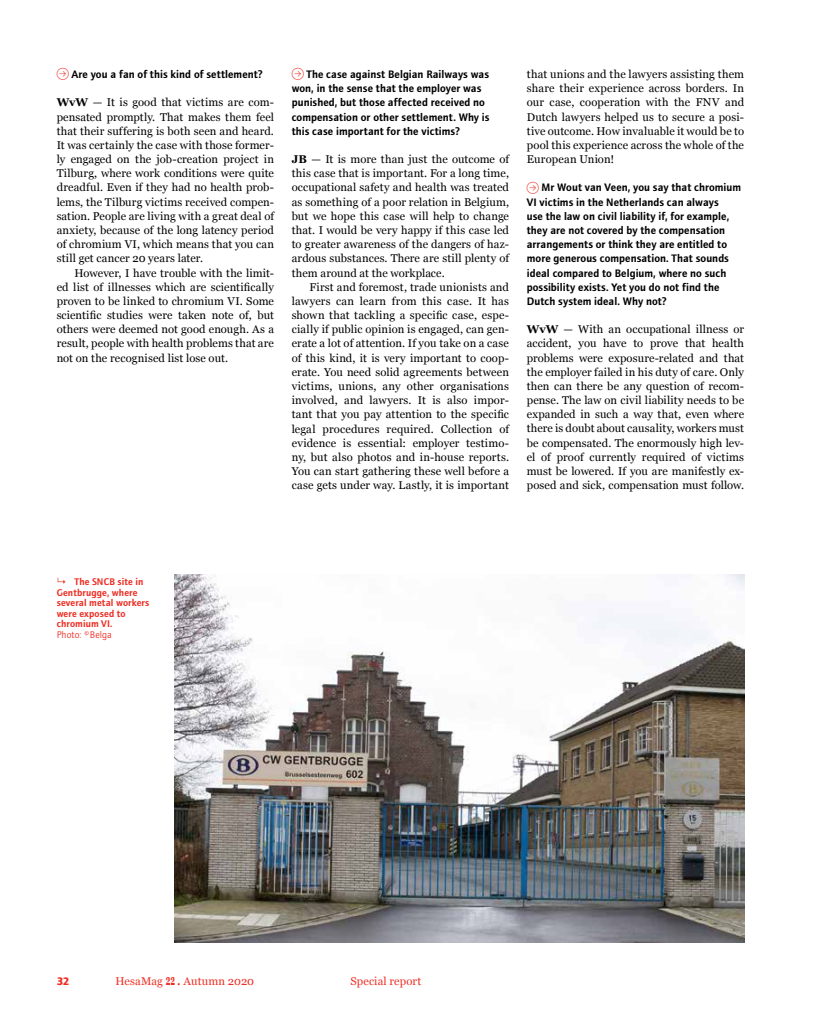
<style>
.page{position:relative;width:815px;height:1028px;background:#fff}
.page>*{position:absolute;margin:0;border:0;box-sizing:border-box;transform-origin:0 0}
.t1{font:11.25px/14.1px "Georgia";letter-spacing:.01em;color:#000;text-align:justify}
.t2{font:11.25px/14.1px "etui Foundry Journal Demi";letter-spacing:.005em;color:#000}
.t3{font:11.25px "Georgia";letter-spacing:.01em;color:#ee2e24}
.t4{font:11.25px "etui Foundry Journal bold";color:#ee2e24}
.t5{font:10px/10.6px "etui Foundry Journal Demi";letter-spacing:.015em;color:#ee2e24}
.t6{font:10px "etui Foundry Journal book";letter-spacing:.01em;color:#ee2e24}
.s1{font-family:"Inter";font-weight:300;font-size:8.75px;color:#ee2e24}
.s2{font-weight:700}
.s3{font-family:"Inter";font-weight:300}
.s4{font-weight:700;font-size:14.88px}
.s5{font-size:15px}
</style>
<div class="page">
<img style="left:174px;top:574px;width:570px;height:369px">
<p class="t2" style="left:57px;top:67px;width:208px"><span class="s1">→⃝</span> Are you a fan of this kind of settlement?</p>
<p class="t1" style="left:57px;top:95px;width:219px"><span class="s2">WvW</span> — It is good that victims are com&shy;pensated promptly. That makes them feel that their suffering is both seen and heard.<br>It was certainly the case with those former&shy;ly engaged on the job-creation project in Tilburg, where work conditions were quite dreadful. Even if they had no health prob&shy;lems, the Tilburg victims received compen&shy;sation. People are living with a great deal of anxiety, because of the long latency period of chromium VI, which means that you can still get cancer 20 years later.</p>
<p class="t1" style="left:57px;top:265px;width:219px;text-indent:18px">However, I have trouble with the limit&shy;ed list of illnesses which are scientifically proven to be linked to chromium VI. Some scientific studies were taken note of, but others were deemed not good enough. As a result, people with health problems that are not on the recognised list lose out.</p>
<p class="t2" style="left:292px;top:67px;width:199px"><span class="s1">→⃝</span> The case against Belgian Railways was won, in the sense that the employer was punished, but those affected received no compensation or other settlement. Why is this case important for the victims?</p>
<p class="t1" style="left:292px;top:152px;width:219px"><span class="s2">JB</span> — It is more than just the outcome of this case that is important. For a long time, occupational safety and health was treated as something of a poor relation in Belgium, but we hope this case will help to change that. I would be very happy if this case led to greater awareness of the dangers of haz&shy;ardous substances. There are still plenty of them around at the workplace.</p>
<p class="t1" style="left:292px;top:280px;width:219px;text-indent:18px">First and foremost, trade unionists and lawyers can learn from this case. It has shown that tackling a specific case, espe&shy;cially if public opinion is engaged, can gen&shy;erate a lot of attention. If you take on a case of this kind, it is very important to coop&shy;erate. You need solid agreements between victims, unions, any other organisations involved, and lawyers. It is also impor&shy;tant that you pay attention to the specific legal procedures required. Collection of evidence is essential: employer testimo&shy;ny, but also photos and in-house reports.<br>You can start gathering these well before a case gets under way. Lastly, it is important</p>
<p class="t1" style="left:527px;top:67px;width:219px">that unions and the lawyers assisting them share their experience across borders. In our case, cooperation with the FNV and Dutch lawyers helped us to secure a posi&shy;tive outcome. How invaluable it would be to pool this experience across the whole of the European Union!</p>
<p class="t2" style="left:527px;top:181px;width:216px"><span class="s1">→⃝</span> Mr Wout van Veen, you say that chromium VI victims in the Netherlands can always<br>use the law on civil liability if, for example, they are not covered by the compensation arrangements or think they are entitled to more generous compensation. That sounds ideal compared to Belgium, where no such possibility exists. Yet you do not find the Dutch system ideal. Why not?</p>
<p class="t1" style="left:527px;top:322px;width:219px"><span class="s2">WvW</span> — With an occupational illness or accident, you have to prove that health problems were exposure-related and that the employer failed in his duty of care. Only then can there be any question of recom&shy;pense. The law on civil liability needs to be expanded in such a way that, even where there is doubt about causality, workers must be compensated. The enormously high lev&shy;el of proof currently required of victims must be lowered. If you are manifestly ex&shy;posed and sick, compensation must follow.</p>
<p class="t5" style="left:57px;top:576px;width:94px"><span class="s3">↳</span> The SNCB site in<br>Gentbrugge, where several metal workers were exposed to chromium VI.</p>
<p class="t6" style="left:57px;top:629px;width:57px">Photo: ©Belga</p>
<p class="t4" style="left:57px;top:975px;width:14px">32</p>
<p class="t3" style="left:115px;top:975px;width:140px">HesaMag <span class="s4">22</span> <span class="s5">.</span> Autumn 2020</p>
<p class="t3" style="left:350px;top:975px;width:72px">Special report</p>
</div>
